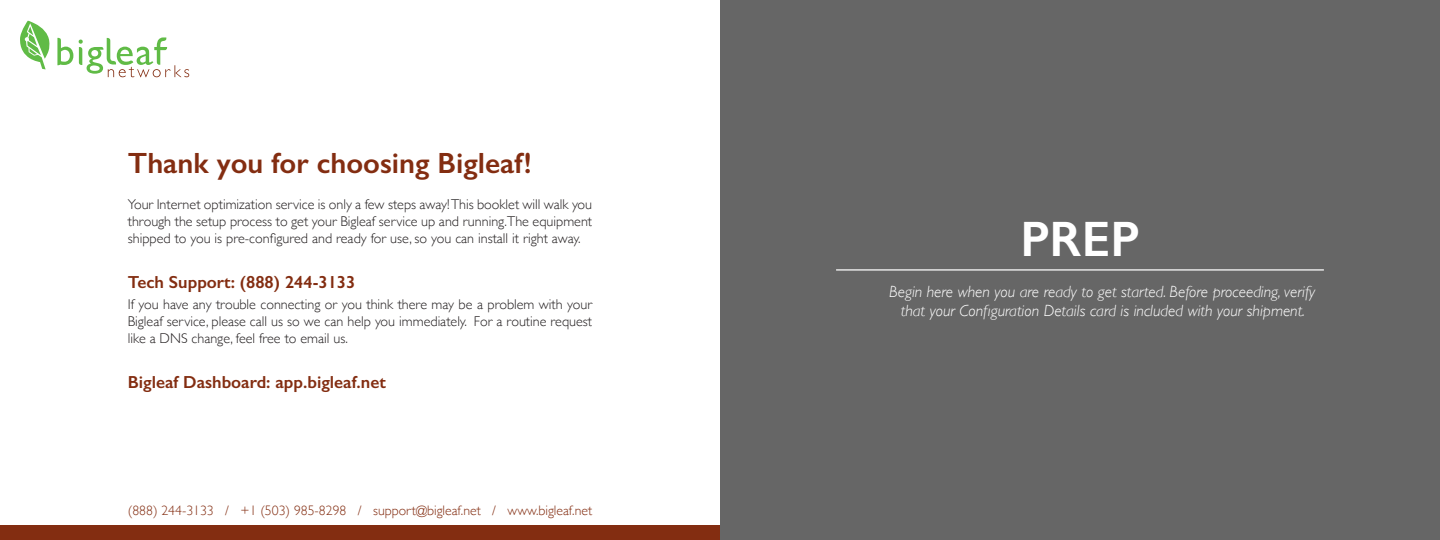
<style>
.page{position:relative;width:1440px;height:540px;background:#fff}
.page>*{position:absolute;margin:0;border:0;box-sizing:border-box;transform-origin:0 0}
.t1{font:600 50px "Gill Sans";color:#fff}
.t2{font:600 29.38px "Gill Sans";color:#832d11}
.t3{font:600 17.5px "Gill Sans";color:#832d11}
.t4{font:italic 300 16.25px/19.5px "Gill Sans";color:#fff;text-align:center}
.t5{font:300 14.12px/17px "Gill Sans";color:#231f20;text-align:justify}
.t6{font:300 13.75px "Gill Sans";color:#832d11}
</style>
<div class="page">
<div style="left:720px;top:0;width:720px;height:540px;background:#666"></div>
<hr style="left:836px;top:269px;width:488px;height:2px;background:#fff">
<svg style="left:57px;top:38px;width:16px;height:27px"></svg>
<svg style="left:79px;top:37px;width:110px;height:40px"></svg>
<svg style="left:20px;top:21px;width:30px;height:48px"></svg>
<div style="left:0;top:525px;width:720px;height:15px;background:#832d11"></div>
<p class="t2" style="left:128px;top:145px;width:406px">Thank you for choosing Bigleaf!</p>
<p class="t5" style="left:128px;top:195px;width:466px">Your Internet optimization service is only a few steps away! This booklet will walk you through the setup process to get your Bigleaf service up and running.The equipment shipped to you is pre-configured and ready for use, so you can install it right away.</p>
<p class="t3" style="left:128px;top:272px;width:229px">Tech Support: (888) 244-3133</p>
<p class="t5" style="left:128px;top:295px;width:466px">If you have any trouble connecting or you think there may be a problem with your Bigleaf service, please call us so we can help you immediately. For a routine request like a DNS change, feel free to email us.</p>
<p class="t3" style="left:128px;top:372px;width:260px">Bigleaf Dashboard: app.bigleaf.net</p>
<p class="t6" style="left:128px;top:499px;width:466px">(888) 244-3133 / +1 (503) 985-8298 / support@bigleaf.net / www.bigleaf.net</p>
<p class="t1" style="left:1020px;top:209px;width:121px">PREP</p>
<p class="t4" style="left:889px;top:282px;width:427px">Begin here when you are ready to get started. Before proceeding, verify that your Configuration Details card is included with your shipment.</p>
</div>
